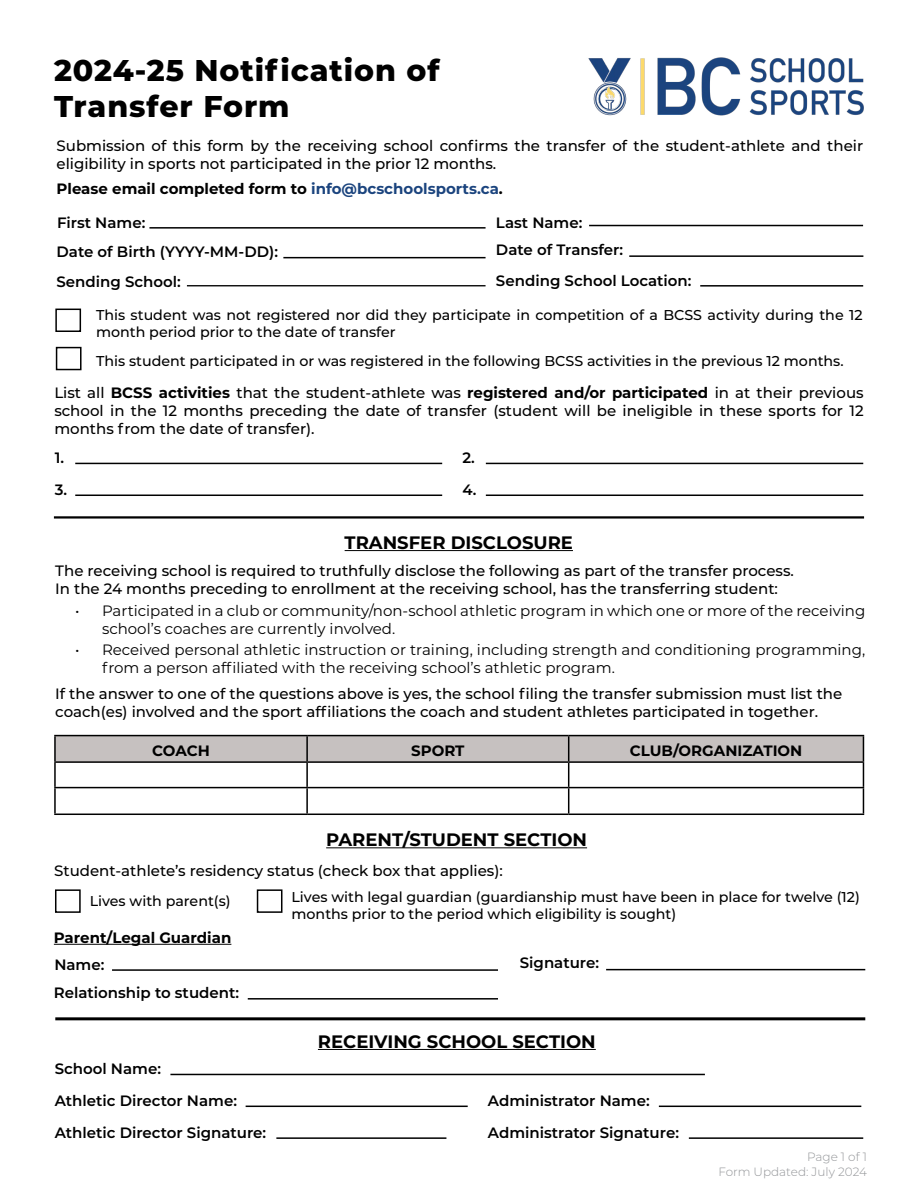
<style>
.page{position:relative;width:918px;height:1188px;background:#fff}
.page>*{position:absolute;margin:0;border:0;box-sizing:border-box;transform-origin:0 0}
.t1{font:800 30px/36px "Montserrat";letter-spacing:.03em;color:#000}
.t2{font:700 18px "Montserrat";color:#000}
.t3{font:500 15px/18px "Montserrat";color:#000}
.t4{font:15px/18px "Montserrat";color:#000}
.t5{font:600 15px/30.2px "Montserrat";color:#000}
.t6{font:700 15px "Montserrat";color:#000}
.t7{font:500 14.25px/17.1px "Montserrat";color:#000}
.t8{font:300 12px/14.4px "Montserrat";color:#939598;text-align:right}
.s1{color:#1b447e}
.s2{font-weight:700}
</style>
<div class="page">
<img style="left:588px;top:57px;width:276px;height:59px">
<hr style="left:149px;top:227px;width:337px;height:2px;background:#000">
<hr style="left:589px;top:225px;width:274px;height:1px;background:#000">
<hr style="left:283px;top:257px;width:203px;height:1px;background:#000">
<hr style="left:187px;top:285px;width:299px;height:1px;background:#000">
<hr style="left:700px;top:285px;width:163px;height:2px;background:#000">
<hr style="left:326px;top:847px;width:261px;height:1px;background:#000">
<hr style="left:54px;top:944px;width:177px;height:1px;background:#000">
<hr style="left:112px;top:969px;width:386px;height:2px;background:#000">
<hr style="left:606px;top:969px;width:259px;height:1px;background:#000">
<hr style="left:248px;top:998px;width:250px;height:2px;background:#000">
<hr style="left:55px;top:1017px;width:810px;height:3px;background:#000">
<hr style="left:318px;top:1049px;width:278px;height:1px;background:#000">
<hr style="left:345px;top:550px;width:228px;height:1px;background:#000">
<hr style="left:54px;top:516px;width:810px;height:3px;background:#000">
<hr style="left:629px;top:255px;width:234px;height:2px;background:#000">
<hr style="left:54px;top:735px;width:253px;height:1px;background:#000">
<hr style="left:54px;top:736px;width:2px;height:25px;background:#000">
<hr style="left:307px;top:735px;width:262px;height:1px;background:#000">
<hr style="left:569px;top:735px;width:295px;height:1px;background:#000">
<hr style="left:54px;top:761px;width:253px;height:2px;background:#000">
<hr style="left:54px;top:763px;width:2px;height:24px;background:#000">
<hr style="left:54px;top:787px;width:253px;height:1px;background:#000">
<hr style="left:54px;top:788px;width:2px;height:26px;background:#000">
<svg style="left:55px;top:736px;width:809px;height:78px"></svg>
<hr style="left:54px;top:814px;width:253px;height:1px;background:#000">
<hr style="left:307px;top:814px;width:262px;height:1px;background:#000">
<hr style="left:569px;top:814px;width:295px;height:1px;background:#000">
<div style="left:55px;top:309px;width:26px;height:23px;border:2px solid #000"></div>
<div style="left:56px;top:347px;width:26px;height:23px;border:2px solid #000"></div>
<div style="left:55px;top:889px;width:26px;height:24px;border:2px solid #000"></div>
<div style="left:257px;top:889px;width:25px;height:24px;border:2px solid #000"></div>
<hr style="left:75px;top:463px;width:367px;height:1px;background:#000">
<hr style="left:486px;top:463px;width:377px;height:1px;background:#000">
<hr style="left:75px;top:495px;width:367px;height:1px;background:#000">
<hr style="left:486px;top:495px;width:377px;height:1px;background:#000">
<hr style="left:170px;top:1074px;width:535px;height:1px;background:#000">
<hr style="left:246px;top:1106px;width:222px;height:1px;background:#000">
<hr style="left:659px;top:1106px;width:202px;height:1px;background:#000">
<hr style="left:276px;top:1137px;width:170px;height:2px;background:#000">
<hr style="left:689px;top:1137px;width:174px;height:2px;background:#000">
<h1 class="t1" style="left:54px;top:51px;width:387px">2024-25 Notification of<br>Transfer Form</h1>
<p class="t3" style="left:57px;top:136px;width:808px">Submission of this form by the receiving school confirms the transfer of the student-athlete and their eligibility in sports not participated in the prior 12 months.</p>
<p class="t6" style="left:57px;top:178px;width:448px">Please email completed form to <span class="s1">info@bcschoolsports.ca</span>.</p>
<p class="t5" style="left:57px;top:207px;width:90px">First Name:</p>
<p class="t5" style="left:496px;top:207px;width:88px">Last Name:</p>
<p class="t5" style="left:57px;top:235px;width:223px">Date of Birth (YYYY-MM-DD):<br>Sending School:</p>
<p class="t5" style="left:496px;top:234px;width:129px">Date of Transfer:</p>
<p class="t5" style="left:496px;top:265px;width:197px">Sending School Location:</p>
<p class="t7" style="left:96px;top:305px;width:768px">This student was not registered nor did they participate in competition of a BCSS activity during the 12 month period prior to the date of transfer</p>
<p class="t7" style="left:96px;top:351px;width:749px">This student participated in or was registered in the following BCSS activities in the previous 12 months.</p>
<p class="t3" style="left:54px;top:383px;width:811px;text-align:justify">List all <span class="s2">BCSS activities</span> that the student-athlete was <span class="s2">registered and/or participated</span> in at their previous school in the 12 months preceding the date of transfer (student will be ineligible in these sports for 12 months from the date of transfer).</p>
<p class="t5" style="left:55px;top:442px;width:11px">1.</p>
<p class="t5" style="left:462px;top:442px;width:14px">2.</p>
<p class="t5" style="left:55px;top:474px;width:14px">3.</p>
<p class="t5" style="left:462px;top:474px;width:16px">4.</p>
<p class="t2" style="left:345px;top:529px;width:230px">TRANSFER DISCLOSURE</p>
<p class="t3" style="left:55px;top:561px;width:740px">The receiving school is required to truthfully disclose the following as part of the transfer process.<br>In the 24 months preceding to enrollment at the receiving school, has the transferring student:</p>
<p class="t4" style="left:102px;top:601px;width:765px;text-indent:-27px">• Participated in a club or community/non-school athletic program in which one or more of the receiving school’s coaches are currently involved.</p>
<p class="t4" style="left:102px;top:640px;width:765px;text-indent:-27px">• Received personal athletic instruction or training, including strength and conditioning programming, from a person affiliated with the receiving school’s athletic program.</p>
<p class="t3" style="left:55px;top:684px;width:789px">If the answer to one of the questions above is yes, the school filing the transfer submission must list the coach(es) involved and the sport affiliations the coach and student athletes participated in together.</p>
<p class="t6" style="left:152px;top:740px;width:59px">COACH</p>
<p class="t6" style="left:411px;top:740px;width:55px">SPORT</p>
<p class="t6" style="left:630px;top:740px;width:174px">CLUB/ORGANIZATION</p>
<p class="t2" style="left:326px;top:827px;width:262px">PARENT/STUDENT SECTION</p>
<p class="t3" style="left:54px;top:861px;width:450px">Student-athlete’s residency status (check box that applies):</p>
<p class="t7" style="left:90px;top:892px;width:143px">Lives with parent(s)</p>
<p class="t7" style="left:292px;top:888px;width:570px">Lives with legal guardian (guardianship must have been in place for twelve (12) months prior to the period which eligibility is sought)</p>
<p class="t6" style="left:54px;top:927px;width:179px">Parent/Legal Guardian</p>
<p class="t5" style="left:54px;top:949px;width:52px">Name:</p>
<p class="t5" style="left:520px;top:947px;width:81px">Signature:</p>
<p class="t5" style="left:54px;top:977px;width:187px">Relationship to student:</p>
<p class="t5" style="left:55px;top:1053px;width:184px;line-height:31.8px">School Name:<br>Athletic Director Name:</p>
<p class="t2" style="left:318px;top:1028px;width:279px">RECEIVING SCHOOL SECTION</p>
<p class="t5" style="left:488px;top:1085px;width:163px">Administrator Name:</p>
<p class="t5" style="left:55px;top:1117px;width:213px">Athletic Director Signature:</p>
<p class="t5" style="left:488px;top:1117px;width:193px">Administrator Signature:</p>
<p class="t8" style="left:718px;top:1149px;width:150px">Page 1 of 1<br>Form Updated: July 2024</p>
</div>
